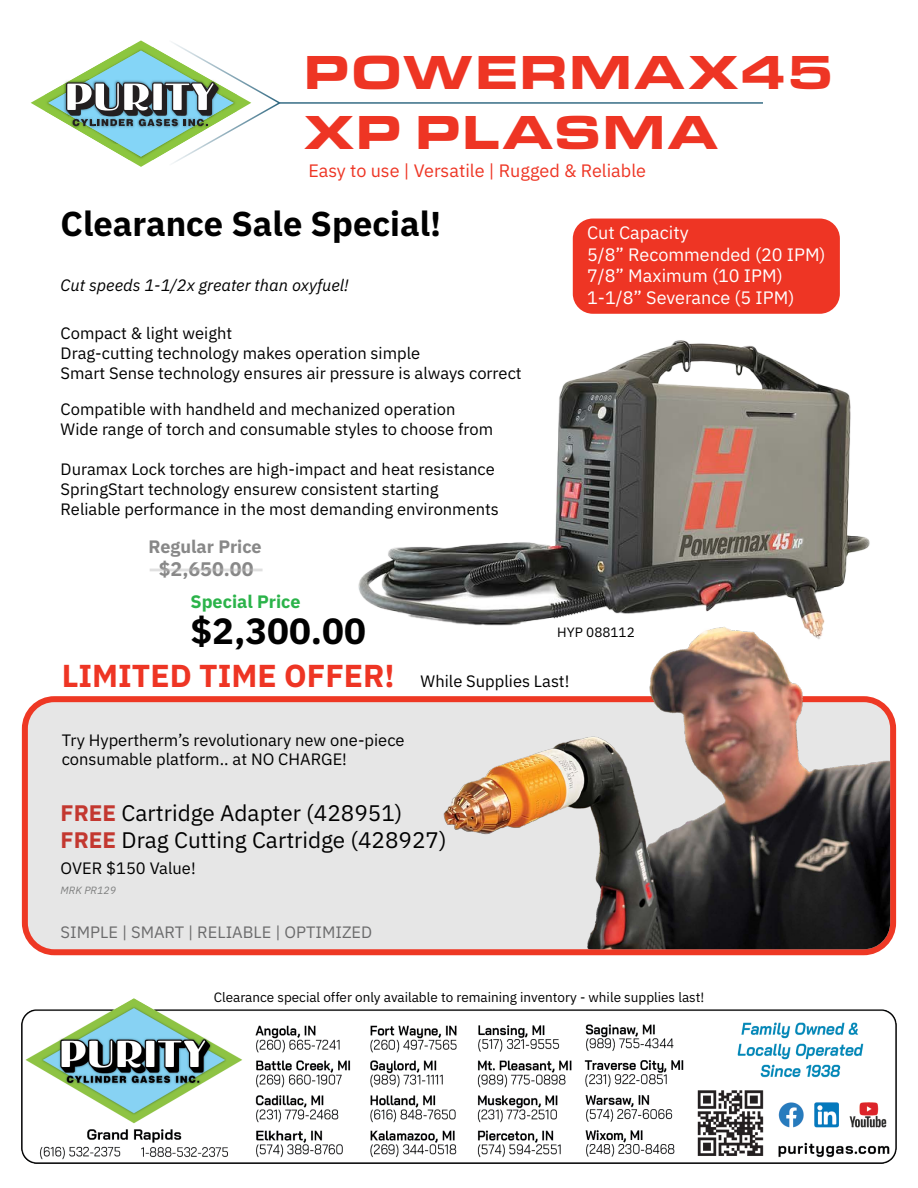
<style>
.page{position:relative;width:918px;height:1188px;background:#fff}
.page>*{position:absolute;margin:0;border:0;box-sizing:border-box;transform-origin:0 0}
.t1{font:900 49.5px/60px "Eurostile Ext";color:#ee3524}
.t2{font:700 36.45px "IBM Plex Sans";color:#010101}
.t3{font:700 34.5px "IBM Plex Sans";color:#010101}
.t4{font:22.5px/27px "IBM Plex Sans";color:#010101}
.t5{font:700 19.65px "IBM Plex Sans";color:#888}
.t6{font:18px/21.6px "IBM Plex Sans";color:#fff}
.t7{font:18px "IBM Plex Sans";color:#ee3524}
.t8{font:700 18px "IBM Plex Sans";color:#888}
.t9{font:700 18px "IBM Plex Sans";color:#2bb34a}
.t10{font:16.5px/19.8px "IBM Plex Sans";color:#010101}
.t11{font:16.5px "IBM Plex Sans";color:#000}
.t12{font:italic 16.5px "IBM Plex Sans";color:#010101}
.t13{font:16.5px "IBM Plex Sans";color:#6b6b6c}
.t14{font:13.5px "IBM Plex Sans";color:#010101}
.t15{font:italic 10.5px "IBM Plex Sans";color:#7e7f7f}
.s1{font-weight:700;font-size:31.8px;color:#ee3524}
.s2{font-weight:700;color:#c33830}
</style>
<div class="page">
<svg style="left:22px;top:696px;width:874px;height:259px;background:#e6d1cf"></svg>
<img style="left:311px;top:710px;width:579px;height:239px">
<div style="left:573px;top:219px;width:267px;height:95px;background:#ee3524;border-radius:20px"></div>
<hr style="left:150px;top:569px;width:113px;height:2px;background:#c0bfbf">
<img style="left:296px;top:340px;width:600px;height:370px">
<img style="left:22px;top:999px;width:874px;height:164px">
<svg style="left:31px;top:40px;width:248px;height:127px"></svg>
<hr style="left:279px;top:102px;width:484px;height:2px;background:#004665">
<h1 class="t1" style="left:303px;top:39px;width:532px">POWERMAX45<br>XP PLASMA</h1>
<p class="t7" style="left:308px;top:157px;width:339px">Easy to use | Versatile | Rugged &amp; Reliable</p>
<h3 class="t3" style="left:61px;top:197px;width:382px">Clearance Sale Special!</h3>
<p class="t12" style="left:61px;top:272px;width:290px">Cut speeds 1-1/2x greater than oxyfuel!</p>
<p class="t10" style="left:61px;top:322px;width:463px">Compact &amp; light weight<br>Drag-cutting technology makes operation simple<br>Smart Sense technology ensures air pressure is always correct</p>
<p class="t10" style="left:61px;top:398px;width:434px">Compatible with handheld and mechanized operation<br>Wide range of torch and consumable styles to choose from</p>
<p class="t10" style="left:61px;top:458px;width:440px">Duramax Lock torches are high-impact and heat resistance<br>SpringStart technology ensurew consistent starting<br>Reliable performance in the most demanding environments</p>
<p class="t8" style="left:149px;top:532px;width:115px">Regular Price</p>
<p class="t9" style="left:190px;top:587px;width:112px">Special Price</p>
<p class="t5" style="left:159px;top:553px;width:96px">$2,650.00</p>
<h2 class="t2" style="left:190px;top:602px;width:177px">$2,300.00</h2>
<p class="t6" style="left:587px;top:221px;width:240px">Cut Capacity<br>5/8” Recommended (20 IPM)<br>7/8” Maximum (10 IPM)<br>1-1/8” Severance (5 IPM)</p>
<p class="t14" style="left:557px;top:622px;width:79px">HYP 088112</p>
<p class="t11" style="left:62px;top:669px;width:509px"><span class="s1">LIMITED TIME OFFER!</span> While Supplies Last!</p>
<p class="t10" style="left:62px;top:728px;width:344px">Try Hypertherm’s revolutionary new one-piece consumable platform.. at NO CHARGE!</p>
<h3 class="t4" style="left:61px;top:798px;width:388px"><span class="s2">FREE</span> Cartridge Adapter (428951)<br><span class="s2">FREE</span> Drag Cutting Cartridge (428927)</h3>
<p class="t10" style="left:61px;top:857px;width:137px">OVER $150 Value!</p>
<p class="t15" style="left:61px;top:882px;width:57px">MRK PR129</p>
<p class="t13" style="left:61px;top:920px;width:313px">SIMPLE | SMART | RELIABLE | OPTIMIZED</p>
<p class="t14" style="left:214px;top:987px;width:492px">Clearance special offer only available to remaining inventory - while supplies last!</p>
</div>
